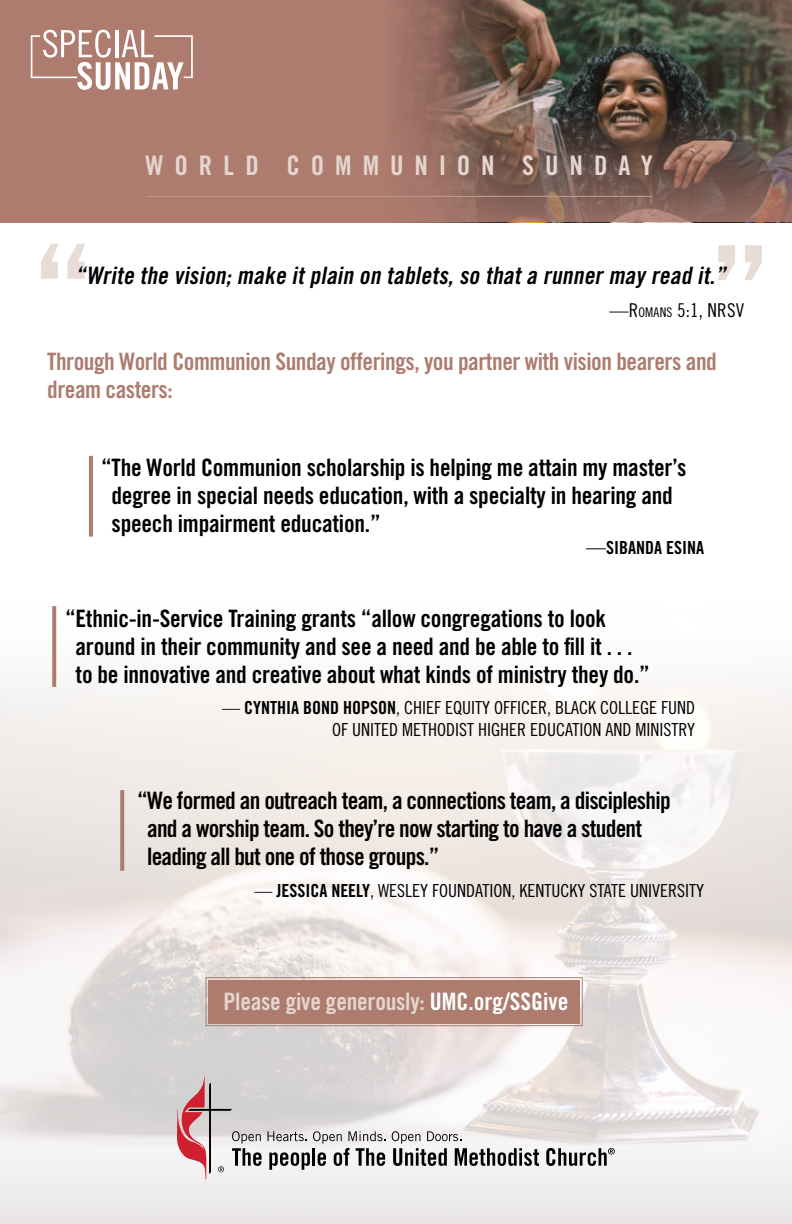
<style>
.page{position:relative;width:792px;height:1224px;background:#fff}
.page>*{position:absolute;margin:0;border:0;box-sizing:border-box;transform-origin:0 0}
.t1{font:144px "Trade Gothic LT Std Bd Cn 20";color:#e8dcd6}
.t2{font:27px "Trade Gothic LT Std Bd Cn 20";letter-spacing:.405em;color:#e4d5ce}
.t3{font:24px/28px "Trade Gothic LT Std Bd Cn 20";letter-spacing:-.01em;color:#000}
.t4{font:24px/28px "Trade Gothic LT Std Bd Cn 20";letter-spacing:-.03em;color:#000}
.t5{font:24px/28px "Trade Gothic LT Std Bd Cn 20";letter-spacing:-.02em;color:#ad7c6f}
.t6{font:italic 24px "Trade Gothic Bold Cond Twenty";color:#000}
.t7{font:24px "Trade Gothic LT Std Bd Cn 20";letter-spacing:-.01em;color:#e4d5ce}
.t8{font:19px "Trade Gothic Cond Eighteen";color:#000}
.t9{font:18px/22px "Trade Gothic LT Std Cn 18";color:#000;text-align:right}
.t10{font:18px "Trade Gothic LT Std Bd Cn 20";color:#000}
.s1{font-size:13.4px}
.s2{font-family:"Trade Gothic LT Std Cn 18";font-size:20px}
.s3{font-family:"Trade Gothic LT Std Bd Cn 20"}
.s4{color:#fff}
</style>
<div class="page">
<img style="left:0;top:606px;width:792px;height:618px">
<svg style="left:205px;top:977px;width:378px;height:50px;background:#b2867a"></svg>
<div style="left:211px;top:982px;width:367px;height:39px;border:1px solid #ad7c6f"></div>
<div style="left:0;top:0;width:792px;height:222px;background:#ad7c6f"></div>
<svg style="left:31px;top:30px;width:162px;height:60px"></svg>
<img style="left:438px;top:0;width:354px;height:107px">
<svg style="left:146px;top:107px;width:646px;height:115px"></svg>
<hr style="left:147px;top:196px;width:505px;height:1px;background:#be968a">
<svg style="left:268px;top:1131px;width:118px;height:39px"></svg>
<svg style="left:392px;top:1131px;width:147px;height:35px"></svg>
<svg style="left:546px;top:1148px;width:69px;height:18px"></svg>
<svg style="left:177px;top:1076px;width:85px;height:104px"></svg>
<svg style="left:52px;top:606px;width:4px;height:81px"></svg>
<svg style="left:120px;top:790px;width:4px;height:81px"></svg>
<hr style="left:89px;top:456px;width:4px;height:81px;background:#ad7c6f">
<p class="t2" style="left:146px;top:149px;width:509px">WORLD COMMUNION SUNDAY</p>
<h1 class="t1" style="left:31px;top:210px;width:65px">“</h1>
<h1 class="t1" style="left:708px;top:210px;width:65px">”</h1>
<p class="t6" style="left:75px;top:261px;width:657px">“Write the vision;make itplain on tablets,so thata runnermay read it.”</p>
<p class="t8" style="left:609px;top:299px;width:136px">—R<span class="s1">OMANS</span> 5:1, NRSV</p>
<p class="t5" style="left:47px;top:347px;width:671px">Through World Communion Sunday offerings, you partner with vision bearers and dream casters:</p>
<p class="t3" style="left:112px;top:453px;width:576px;text-indent:-10px">“The World Communion scholarship is helping me attain my master’s degree in special needs education, with a specialty in hearing and speech impairment education.”</p>
<p class="t10" style="left:586px;top:536px;width:119px"><span class="s2">—</span>SIBANDA ESINA</p>
<p class="t3" style="left:76px;top:604px;width:576px;text-indent:-10px">“Ethnic-in-Service Training grants “allow congregations to look around in their community and see a need and be able to fill it . . . to be innovative and creative about what kinds of ministry they do.”</p>
<p class="t9" style="left:222px;top:697px;width:474px">— <span class="s3">CYNTHIA BOND HOPSON</span>, CHIEF EQUITY OFFICER, BLACK COLLEGE FUND<br>OF UNITED METHODIST HIGHER EDUCATION AND MINISTRY</p>
<p class="t4" style="left:147px;top:787px;width:525px;text-indent:-10px">“We formed an outreach team, a connections team, a discipleship and a worship team. So they’re now starting to have a student leading all but one of those groups.”</p>
<p class="t9" style="left:254px;top:880px;width:451px">— <span class="s3">JESSICA NEELY</span>, WESLEY FOUNDATION, KENTUCKY STATE UNIVERSITY</p>
<p class="t7" style="left:224px;top:987px;width:346px">Please give generously: <span class="s4">UMC.org/SSGive</span></p>
</div>
